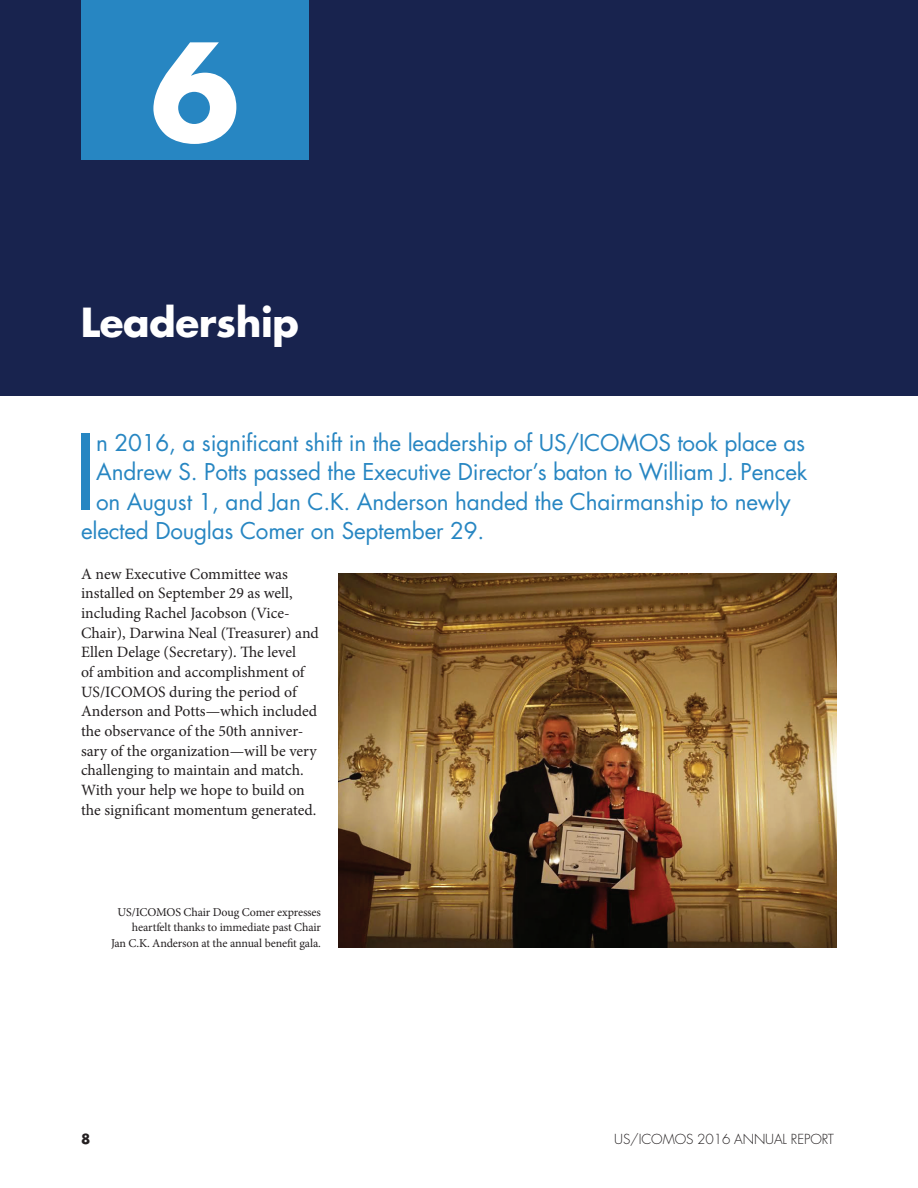
<style>
.page{position:relative;width:918px;height:1188px;background:#fff}
.page>*{position:absolute;margin:0;border:0;box-sizing:border-box;transform-origin:0 0}
.t1{font:700 129.6px "Futura";color:#fff}
.t2{font:100.8px "Futura";color:#2786c2}
.t3{font:700 39px "Futura";letter-spacing:-.01em;color:#fff}
.t4{font:22.5px "Futura";letter-spacing:-.01em;color:#2786c2}
.t5{font:15.75px/19.6px "Minion Pro";color:#231f20}
.t6{font:300 13.5px "Futura";letter-spacing:-.01em;color:#231f20}
.t7{font:700 13.5px "Futura";color:#231f20}
.t8{font:12px/15.8px "Minion Pro";letter-spacing:-.01em;color:#231f20;text-align:right}
</style>
<div class="page">
<div style="left:0;top:0;width:918px;height:396px;background:#18234e"></div>
<div style="left:81px;top:0;width:228px;height:160px;background:#2786c2"></div>
<img style="left:339px;top:573px;width:498px;height:374px">
<h1 class="t1" style="left:150px;top:1px;width:90px">6</h1>
<h3 class="t3" style="left:81px;top:295px;width:220px">Leadership</h3>
<h2 class="t2" style="left:73px;top:403px;width:26px">I</h2>
<h3 class="t4" style="left:96px;top:427px;width:711px">n 2016, a significant shift in the leadership of US/ICOMOS took place as</h3>
<h3 class="t4" style="left:96px;top:456px;width:713px">Andrew S. Potts passed the Executive Director’s baton to William J. Pencek</h3>
<h3 class="t4" style="left:96px;top:486px;width:696px">on August 1, and Jan C.K. Anderson handed the Chairmanship to newly</h3>
<h3 class="t4" style="left:81px;top:515px;width:405px">elected Douglas Comer on September 29.</h3>
<p class="t5" style="left:81px;top:564px;width:239px">A new Executive Committee was installed on September 29 as well, including Rachel Jacobson (Vice-Chair), Darwina Neal (Treasurer) and Ellen Delage (Secretary). The level<br>of ambition and accomplishment of US/ICOMOS during the period of Anderson and Potts—which included the observance of the 50th anniver&shy;sary of the organization—will be very challenging to maintain and match.<br>With your help we hope to build on the significant momentum generated.</p>
<p class="t8" style="left:111px;top:904px;width:211px">US/ICOMOS Chair Doug Comer expresses heartfelt thanks to immediate past Chair<br>Jan C.K. Anderson at the annual benefit gala.</p>
<p class="t7" style="left:81px;top:1130px;width:11px">8</p>
<p class="t6" style="left:614px;top:1131px;width:221px">US/ICOMOS 2016 ANNUAL REPORT</p>
</div>
